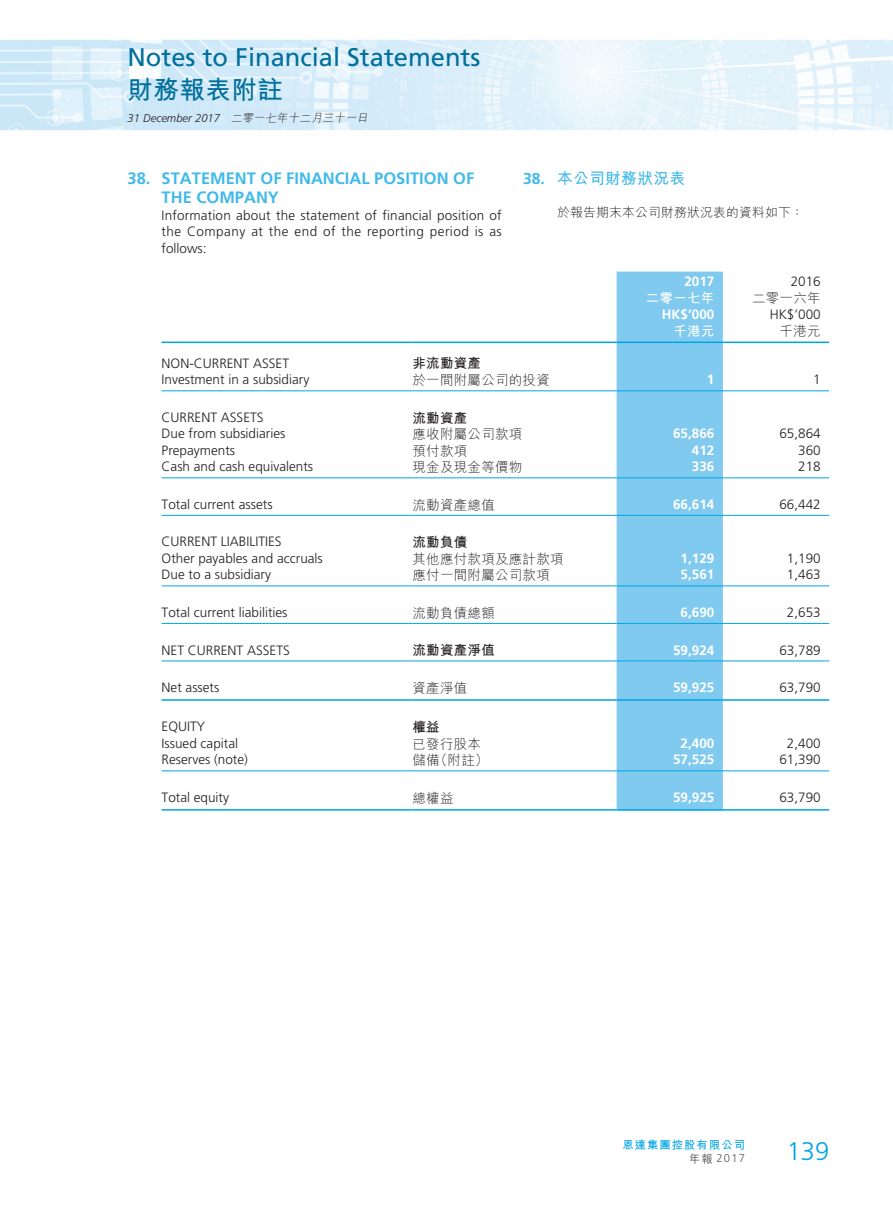
<style>
.page{position:relative;width:893px;height:1212px;background:#fff}
.page>*{position:absolute;margin:0;border:0;box-sizing:border-box;transform-origin:0 0}
.t1{font:25.5px "Frutiger LT Std";color:#006f9b}
.t2{font:700 25.5px "M Hei HK";letter-spacing:.02em;color:#006f9b}
.t3{font:300 25.5px "Frutiger LT Std";color:#00a5e3}
._01_H1_E{font:700 16.5px/19.5px "Frutiger LT Std";color:#41b9ea}
._001_H1_C{font:700 15.75px "M Hei HK";letter-spacing:.02em;color:#41b9ea}
._50_Table_txt{font:300 13.5px "Frutiger LT Std";color:#231f20}
._00_txt_E{font:300 13.5px/16.5px "Frutiger LT Std";letter-spacing:.035em;color:#231f20;text-align:justify}
._50_Table_txt-2{font:300 13.5px "M Hei HK";letter-spacing:.02em;color:#231f20}
._50_Table_txt-3{font:700 13.5px "Frutiger LT Std";color:#fff}
._50_Table_txt-4{font:700 13.5px "M Hei HK";letter-spacing:.02em;color:#231f20}
._50_Table_txt-5{font:700 13.5px "M Hei HK";letter-spacing:.02em;color:#fff}
._000_txt_C{font:300 12.75px "M Hei HK";letter-spacing:.02em;color:#231f20}
.t4{font:italic 300 11.25px "Frutiger LT Std";color:#231f20}
.t5{font:700 11.25px "M Hei HK";letter-spacing:.1em;color:#00a5e3}
.t6{font:300 11.25px "Frutiger LT Std";color:#57585a}
.s1{font-family:"M Hei HK"}
.s2{font-family:"Frutiger LT Std"}
.s3{font-family:"M Hei HK";font-weight:500}
</style>
<div class="page">
<img style="left:0;top:39px;width:893px;height:772px">
<div style="left:617px;top:272px;width:106px;height:537px;background:#80caf0"></div>
<hr style="left:162px;top:342px;width:250px;height:1px;background:#00a5e3">
<hr style="left:412px;top:342px;width:205px;height:1px;background:#00a5e3">
<hr style="left:617px;top:342px;width:106px;height:1px;background:#00a5e3">
<hr style="left:723px;top:342px;width:106px;height:1px;background:#00a5e3">
<hr style="left:162px;top:390px;width:250px;height:1px;background:#00a5e3">
<hr style="left:412px;top:390px;width:205px;height:1px;background:#00a5e3">
<hr style="left:617px;top:390px;width:106px;height:1px;background:#00a5e3">
<hr style="left:723px;top:390px;width:106px;height:1px;background:#00a5e3">
<hr style="left:162px;top:477px;width:250px;height:1px;background:#00a5e3">
<hr style="left:412px;top:477px;width:205px;height:1px;background:#00a5e3">
<hr style="left:617px;top:477px;width:106px;height:1px;background:#00a5e3">
<hr style="left:723px;top:477px;width:106px;height:1px;background:#00a5e3">
<hr style="left:162px;top:515px;width:250px;height:1px;background:#00a5e3">
<hr style="left:412px;top:515px;width:205px;height:1px;background:#00a5e3">
<hr style="left:617px;top:515px;width:106px;height:1px;background:#00a5e3">
<hr style="left:723px;top:515px;width:106px;height:1px;background:#00a5e3">
<hr style="left:162px;top:585px;width:250px;height:1px;background:#00a5e3">
<hr style="left:412px;top:585px;width:205px;height:1px;background:#00a5e3">
<hr style="left:617px;top:585px;width:106px;height:1px;background:#00a5e3">
<hr style="left:723px;top:585px;width:106px;height:1px;background:#00a5e3">
<hr style="left:162px;top:623px;width:250px;height:1px;background:#00a5e3">
<hr style="left:412px;top:623px;width:205px;height:1px;background:#00a5e3">
<hr style="left:617px;top:623px;width:106px;height:1px;background:#00a5e3">
<hr style="left:723px;top:623px;width:106px;height:1px;background:#00a5e3">
<hr style="left:162px;top:660px;width:250px;height:1px;background:#00a5e3">
<hr style="left:412px;top:660px;width:205px;height:1px;background:#00a5e3">
<hr style="left:617px;top:660px;width:106px;height:1px;background:#00a5e3">
<hr style="left:723px;top:660px;width:106px;height:1px;background:#00a5e3">
<hr style="left:162px;top:699px;width:250px;height:2px;background:#00a5e3">
<hr style="left:412px;top:699px;width:205px;height:2px;background:#00a5e3">
<hr style="left:617px;top:699px;width:106px;height:2px;background:#00a5e3">
<hr style="left:723px;top:699px;width:106px;height:2px;background:#00a5e3">
<hr style="left:162px;top:770px;width:250px;height:1px;background:#00a5e3">
<hr style="left:412px;top:770px;width:205px;height:1px;background:#00a5e3">
<hr style="left:617px;top:770px;width:106px;height:1px;background:#00a5e3">
<hr style="left:723px;top:770px;width:106px;height:1px;background:#00a5e3">
<hr style="left:162px;top:809px;width:250px;height:2px;background:#00a5e3">
<hr style="left:412px;top:809px;width:205px;height:2px;background:#00a5e3">
<hr style="left:617px;top:809px;width:106px;height:2px;background:#00a5e3">
<hr style="left:723px;top:809px;width:106px;height:2px;background:#00a5e3">
<h1 class="t1" style="left:128px;top:42px;width:354px">Notes to Financial Statements</h1>
<h1 class="t2" style="left:128px;top:71px;width:157px">財務報表附註</h1>
<p class="t4" style="left:128px;top:111px;width:244px">31 December 2017 <span class="s1">二零一七年十二月三十一日</span></p>
<p class="_01_H1_E" style="left:162px;top:168px;width:314px;text-indent:-34px">38. STATEMENT OF FINANCIAL POSITION OF<br>THE COMPANY</p>
<p class="_00_txt_E" style="left:162px;top:207px;width:342px">Information about the statement of financial position of the Company at the end of the reporting period is as follows:</p>
<p class="_001_H1_C" style="left:523px;top:167px;width:164px"><span class="s2">38.</span> 本公司財務狀況表</p>
<p class="_000_txt_C" style="left:557px;top:206px;width:248px">於報告期末本公司財務狀況表的資料如下：</p>
<p class="_50_Table_txt-3" style="left:684px;top:273px;width:32px">2017</p>
<p class="_50_Table_txt" style="left:791px;top:273px;width:32px">2016</p>
<p class="_50_Table_txt-5" style="left:646px;top:288px;width:70px">二零一七年</p>
<p class="_50_Table_txt-2" style="left:752px;top:291px;width:70px">二零一六年</p>
<p class="_50_Table_txt-3" style="left:662px;top:306px;width:54px">HK$’000</p>
<p class="_50_Table_txt" style="left:770px;top:306px;width:53px">HK$’000</p>
<p class="_50_Table_txt-5" style="left:673px;top:321px;width:43px">千港元</p>
<p class="_50_Table_txt-2" style="left:780px;top:324px;width:43px">千港元</p>
<p class="_50_Table_txt" style="left:162px;top:356px;width:129px">NON-CURRENT ASSET</p>
<p class="_50_Table_txt-4" style="left:412px;top:354px;width:70px">非流動資產</p>
<p class="_50_Table_txt" style="left:162px;top:372px;width:149px">Investment in a subsidiary</p>
<p class="_50_Table_txt-2" style="left:412px;top:373px;width:139px">於一間附屬公司的投資</p>
<p class="_50_Table_txt-3" style="left:707px;top:372px;width:9px">1</p>
<p class="_50_Table_txt" style="left:813px;top:372px;width:9px">1</p>
<p class="_50_Table_txt" style="left:162px;top:410px;width:104px">CURRENT ASSETS</p>
<p class="_50_Table_txt-4" style="left:412px;top:408px;width:56px">流動資產</p>
<p class="_50_Table_txt" style="left:162px;top:426px;width:125px">Due from subsidiaries</p>
<p class="_50_Table_txt-2" style="left:412px;top:427px;width:111px">應收附屬公司款項</p>
<p class="_50_Table_txt-3" style="left:673px;top:426px;width:43px">65,866</p>
<p class="_50_Table_txt" style="left:779px;top:426px;width:43px">65,864</p>
<p class="_50_Table_txt" style="left:162px;top:443px;width:75px">Prepayments</p>
<p class="_50_Table_txt-2" style="left:412px;top:444px;width:56px">預付款項</p>
<p class="_50_Table_txt-3" style="left:692px;top:442px;width:24px">412</p>
<p class="_50_Table_txt" style="left:798px;top:443px;width:24px">360</p>
<p class="_50_Table_txt" style="left:162px;top:459px;width:153px">Cash and cash equivalents</p>
<p class="_50_Table_txt-2" style="left:412px;top:460px;width:111px">現金及現金等價物</p>
<p class="_50_Table_txt-3" style="left:692px;top:459px;width:24px">336</p>
<p class="_50_Table_txt" style="left:798px;top:459px;width:24px">218</p>
<p class="_50_Table_txt" style="left:162px;top:497px;width:112px">Total current assets</p>
<p class="_50_Table_txt-2" style="left:412px;top:498px;width:84px">流動資產總值</p>
<p class="_50_Table_txt-3" style="left:673px;top:496px;width:43px">66,614</p>
<p class="_50_Table_txt" style="left:779px;top:497px;width:43px">66,442</p>
<p class="_50_Table_txt" style="left:162px;top:534px;width:122px">CURRENT LIABILITIES</p>
<p class="_50_Table_txt-4" style="left:412px;top:532px;width:56px">流動負債</p>
<p class="_50_Table_txt" style="left:162px;top:551px;width:163px">Other payables and accruals</p>
<p class="_50_Table_txt-2" style="left:412px;top:552px;width:153px">其他應付款項及應計款項</p>
<p class="_50_Table_txt-3" style="left:681px;top:550px;width:35px">1,129</p>
<p class="_50_Table_txt" style="left:787px;top:551px;width:35px">1,190</p>
<p class="_50_Table_txt" style="left:162px;top:567px;width:111px">Due to a subsidiary</p>
<p class="_50_Table_txt-2" style="left:412px;top:568px;width:139px">應付一間附屬公司款項</p>
<p class="_50_Table_txt-3" style="left:681px;top:567px;width:35px">5,561</p>
<p class="_50_Table_txt" style="left:787px;top:567px;width:35px">1,463</p>
<p class="_50_Table_txt" style="left:162px;top:605px;width:127px">Total current liabilities</p>
<p class="_50_Table_txt-2" style="left:412px;top:606px;width:84px">流動負債總額</p>
<p class="_50_Table_txt-3" style="left:681px;top:604px;width:35px">6,690</p>
<p class="_50_Table_txt" style="left:787px;top:605px;width:35px">2,653</p>
<p class="_50_Table_txt" style="left:162px;top:642px;width:130px">NET CURRENT ASSETS</p>
<p class="_50_Table_txt-4" style="left:412px;top:640px;width:84px">流動資產淨值</p>
<p class="_50_Table_txt-3" style="left:673px;top:642px;width:43px">59,924</p>
<p class="_50_Table_txt" style="left:779px;top:642px;width:43px">63,789</p>
<p class="_50_Table_txt" style="left:162px;top:680px;width:59px">Net assets</p>
<p class="_50_Table_txt-2" style="left:412px;top:681px;width:56px">資產淨值</p>
<p class="_50_Table_txt-3" style="left:673px;top:679px;width:43px">59,925</p>
<p class="_50_Table_txt" style="left:779px;top:680px;width:43px">63,790</p>
<p class="_50_Table_txt" style="left:162px;top:719px;width:45px">EQUITY</p>
<p class="_50_Table_txt-4" style="left:412px;top:717px;width:29px">權益</p>
<p class="_50_Table_txt" style="left:162px;top:736px;width:78px">Issued capital</p>
<p class="_50_Table_txt-2" style="left:412px;top:737px;width:70px">已發行股本</p>
<p class="_50_Table_txt-3" style="left:681px;top:735px;width:35px">2,400</p>
<p class="_50_Table_txt" style="left:787px;top:736px;width:35px">2,400</p>
<p class="_50_Table_txt" style="left:162px;top:752px;width:88px">Reserves (note)</p>
<p class="_50_Table_txt-2" style="left:412px;top:753px;width:77px">儲備（附註）</p>
<p class="_50_Table_txt-3" style="left:673px;top:752px;width:43px">57,525</p>
<p class="_50_Table_txt" style="left:779px;top:752px;width:43px">61,390</p>
<p class="_50_Table_txt" style="left:162px;top:790px;width:69px">Total equity</p>
<p class="_50_Table_txt-2" style="left:412px;top:791px;width:43px">總權益</p>
<p class="_50_Table_txt-3" style="left:673px;top:789px;width:43px">59,925</p>
<p class="_50_Table_txt" style="left:779px;top:790px;width:43px">63,790</p>
<p class="t5" style="left:622px;top:1136px;width:124px">恩達集團控股有限公司</p>
<p class="t6" style="left:689px;top:1152px;width:57px"><span class="s3">年報</span> 2017</p>
<h1 class="t3" style="left:787px;top:1136px;width:44px">139</h1>
</div>
